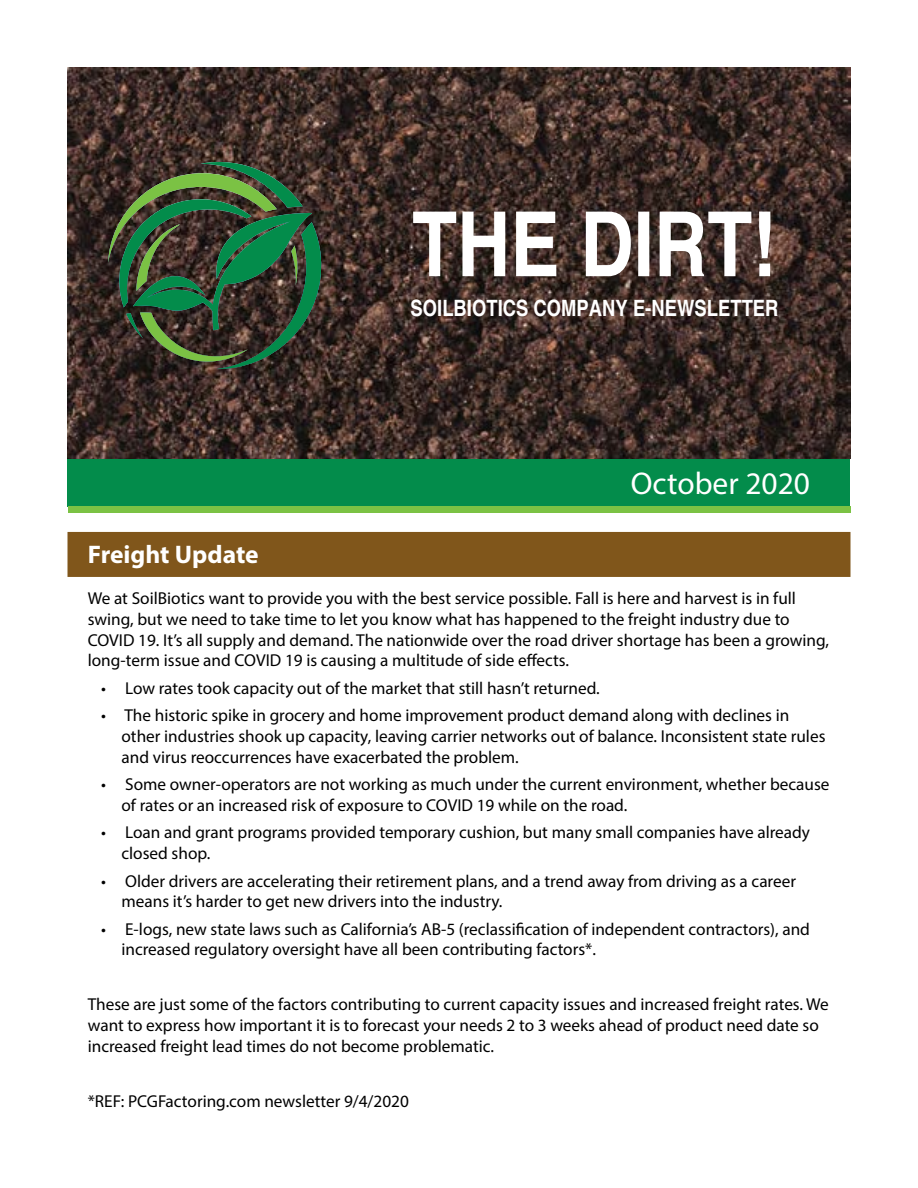
<style>
.page{position:relative;width:918px;height:1188px;background:#fff}
.page>*{position:absolute;margin:0;border:0;box-sizing:border-box;transform-origin:0 0}
.t1{font:700 condensed 90px "Helvetica";color:#fff}
.t2{font:31.5px "Myriad Pro";color:#fff}
.t3{font:700 25.5px "Myriad Pro";color:#fff}
.t4{font:700 condensed 22.5px "Helvetica";color:#fff}
.t5{font:17.25px/20.7px "Myriad Pro";color:#000}
</style>
<div class="page">
<img style="left:68px;top:68px;width:782px;height:391px">
<svg style="left:108px;top:156px;width:216px;height:215px"></svg>
<div style="left:68px;top:459px;width:782px;height:47px;background:#038c4b"></div>
<div style="left:68px;top:506px;width:782px;height:7px;background:#7bc244"></div>
<div style="left:68px;top:532px;width:782px;height:45px;background:#80561b"></div>
<h1 class="t1" style="left:412px;top:190px;width:366px">THE DIRT!</h1>
<h3 class="t4" style="left:411px;top:294px;width:370px">SOILBIOTICS COMPANY E-NEWSLETTER</h3>
<h2 class="t2" style="left:631px;top:464px;width:181px">October 2020</h2>
<h3 class="t3" style="left:88px;top:538px;width:172px">Freight Update</h3>
<p class="t5" style="left:88px;top:588px;width:743px">We at SoilBiotics want to provide you with the best service possible. Fall is here and harvest is in full swing, but we need to take time to let you know what has happened to the freight industry due to COVID 19. It’s all supply and demand. The nationwide over the road driver shortage has been a growing, long-term issue and COVID 19 is causing a multitude of side effects.</p>
<p class="t5" style="left:101px;top:678px;width:500px">• Low rates took capacity out of the market that still hasn’t returned.</p>
<p class="t5" style="left:122px;top:705px;width:706px;text-indent:-20px">• The historic spike in grocery and home improvement product demand along with declines in other industries shook up capacity, leaving carrier networks out of balance. Inconsistent state rules and virus reoccurrences have exacerbated the problem.</p>
<p class="t5" style="left:122px;top:774px;width:710px;text-indent:-20px">• Some owner-operators are not working as much under the current environment, whether because of rates or an increased risk of exposure to COVID 19 while on the road.</p>
<p class="t5" style="left:122px;top:822px;width:690px;text-indent:-20px">• Loan and grant programs provided temporary cushion, but many small companies have already closed shop.</p>
<p class="t5" style="left:122px;top:870px;width:676px;text-indent:-20px">• Older drivers are accelerating their retirement plans, and a trend away from driving as a career means it’s harder to get new drivers into the industry.</p>
<p class="t5" style="left:122px;top:918px;width:690px;text-indent:-20px">• E-logs, new state laws such as California’s AB-5 (reclassification of independent contractors), and increased regulatory oversight have all been contributing factors*.</p>
<p class="t5" style="left:88px;top:994px;width:743px">These are just some of the factors contributing to current capacity issues and increased freight rates. We want to express how important it is to forecast your needs 2 to 3 weeks ahead of product need date so increased freight lead times do not become problematic.</p>
<p class="t5" style="left:88px;top:1090px;width:323px">*REF: PCGFactoring.com newsletter 9/4/2020</p>
</div>
